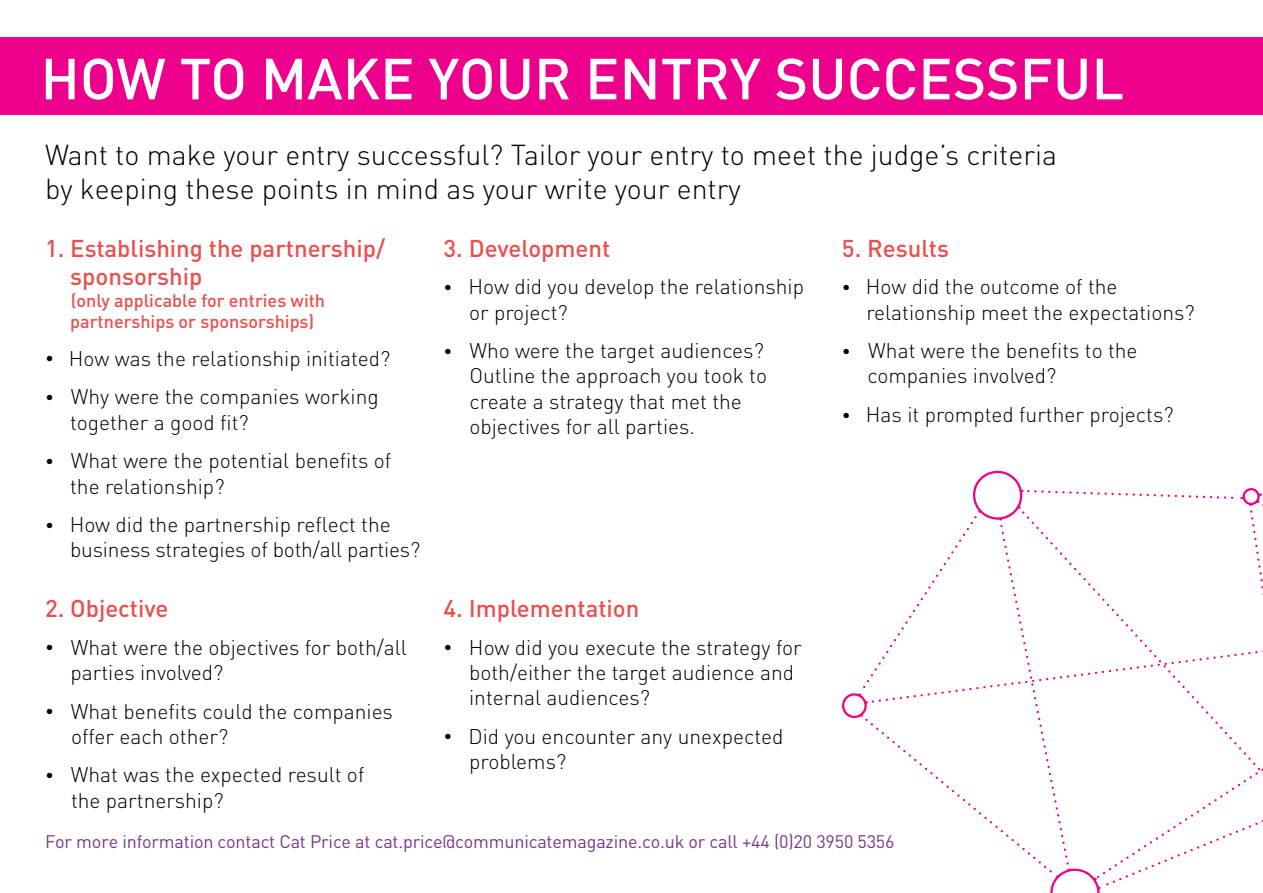
<style>
.page{position:relative;width:1263px;height:893px;background:#fff}
.page>*{position:absolute;margin:0;border:0;box-sizing:border-box;transform-origin:0 0}
.t1{font:500 57px "DIN";color:#fff}
.t2{font:300 28.5px/34.2px "DIN";color:#000}
.t3{font:500 24px/28.8px "DIN";color:#eb4f4d}
.t4{font:300 21px/25.2px "DIN";color:#000}
.t5{font:18px "DIN";letter-spacing:-.01em;color:#78368c}
.t6{font:500 18px/21px "DIN";color:#eb4f4d}
.s1{font-size:16.5px}
</style>
<div class="page">
<div style="left:0;top:37px;width:1263px;height:78px;background:#ec008c"></div>
<svg style="left:842px;top:470px;width:421px;height:423px"></svg>
<h1 class="t1" style="left:40px;top:42px;width:1085px">HOW TO MAKE YOUR ENTRY SUCCESSFUL</h1>
<h2 class="t2" style="left:45px;top:137px;width:1013px">Want to make your entry successful? Tailor your entry to meet the judge’s criteria by keeping these points in mind as your write your entry</h2>
<p class="t3" style="left:70px;top:233px;width:316px;text-indent:-25px">1. Establishing the partnership/ sponsorship</p>
<p class="t6" style="left:70px;top:289px;width:256px">(only applicable for entries with partnerships or sponsorships)</p>
<p class="t4" style="left:45px;top:345px;width:347px"><span class="s1">•</span> How was the relationship initiated?</p>
<p class="t4" style="left:70px;top:384px;width:310px;text-indent:-25px"><span class="s1">•</span> Why were the companies working together a good fit?</p>
<p class="t4" style="left:70px;top:448px;width:323px;text-indent:-25px"><span class="s1">•</span> What were the potential benefits of the relationship?</p>
<p class="t4" style="left:70px;top:512px;width:352px;text-indent:-25px"><span class="s1">•</span> How did the partnership reflect the business strategies of both/all parties?</p>
<p class="t3" style="left:45px;top:593px;width:125px">2. Objective</p>
<p class="t4" style="left:71px;top:634px;width:338px;text-indent:-26px"><span class="s1">•</span> What were the objectives for both/all parties involved?</p>
<p class="t4" style="left:71px;top:698px;width:323px;text-indent:-26px"><span class="s1">•</span> What benefits could the companies offer each other?</p>
<p class="t4" style="left:71px;top:762px;width:295px;text-indent:-26px"><span class="s1">•</span> What was the expected result of the partnership?</p>
<p class="t3" style="left:443px;top:233px;width:168px">3. Development</p>
<p class="t4" style="left:469px;top:274px;width:337px;text-indent:-26px"><span class="s1">•</span> How did you develop the relationship or project?</p>
<p class="t4" style="left:469px;top:338px;width:299px;text-indent:-26px"><span class="s1">•</span> Who were the target audiences?<br>Outline the approach you took to create a strategy that met the objectives for all parties.</p>
<p class="t3" style="left:842px;top:233px;width:109px">5. Results</p>
<p class="t4" style="left:866px;top:274px;width:330px;text-indent:-24px"><span class="s1">•</span> How did the outcome of the relationship meet the expectations?</p>
<p class="t4" style="left:867px;top:338px;width:272px;text-indent:-26px"><span class="s1">•</span> What were the benefits to the companies involved?</p>
<p class="t4" style="left:842px;top:402px;width:333px"><span class="s1">•</span> Has it prompted further projects?</p>
<p class="t3" style="left:443px;top:593px;width:197px">4. Implementation</p>
<p class="t4" style="left:469px;top:634px;width:334px;text-indent:-26px"><span class="s1">•</span> How did you execute the strategy for both/either the target audience and internal audiences?</p>
<p class="t4" style="left:469px;top:723px;width:316px;text-indent:-26px"><span class="s1">•</span> Did you encounter any unexpected problems?</p>
<p class="t5" style="left:45px;top:830px;width:851px">For more information contact Cat Price at cat.price@communicatemagazine.co.uk or call +44 (0)20 3950 5356</p>
</div>
